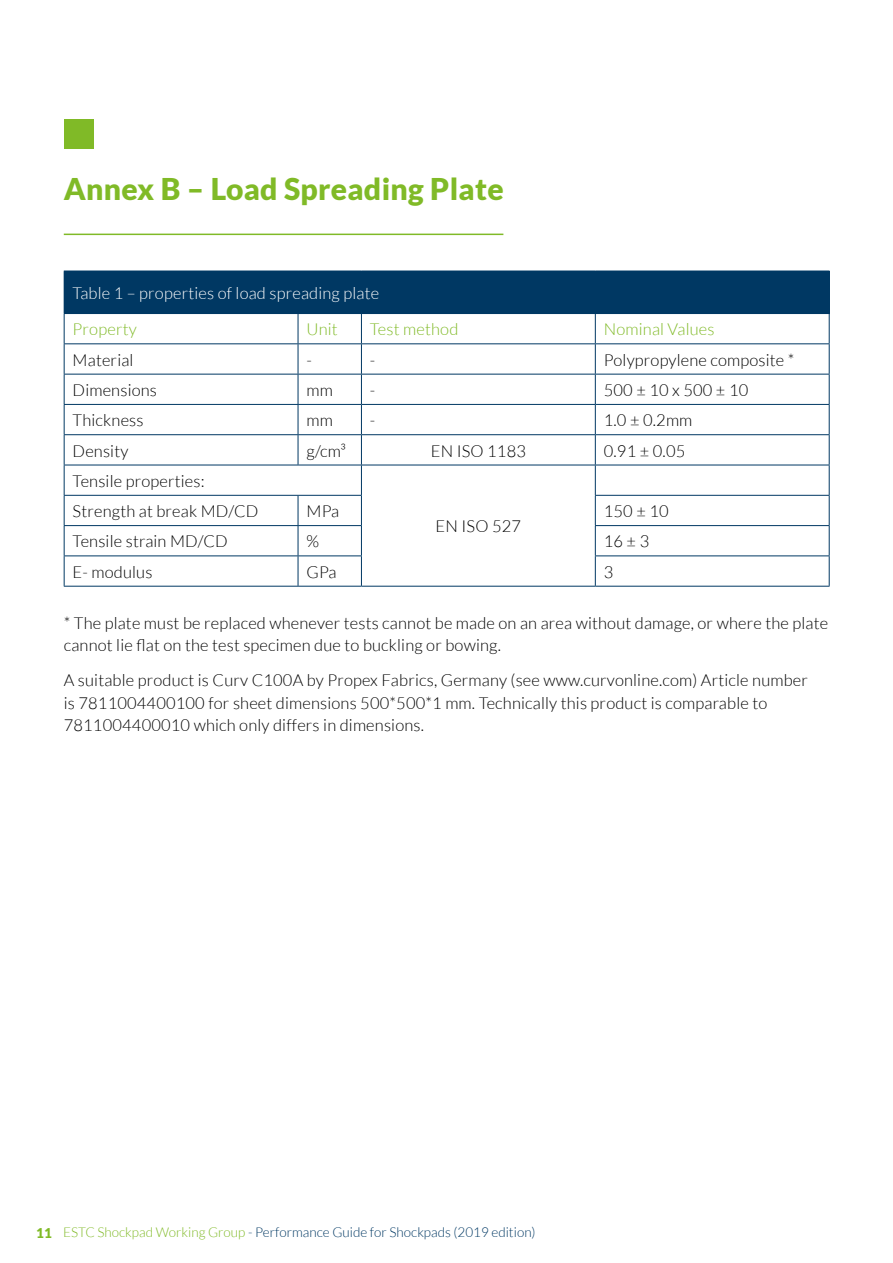
<style>
.page{position:relative;width:893px;height:1263px;background:#fff}
.page>*{position:absolute;margin:0;border:0;box-sizing:border-box;transform-origin:0 0}
.t1{font:900 30px "Lato";letter-spacing:.01em;color:#80ba27}
.t2{font:300 16.5px/22.5px "Lato";letter-spacing:.01em;color:#000}
.t3{font:300 16.5px "Lato";letter-spacing:.01em;color:#fff}
.t4{font:300 16.5px "Lato";letter-spacing:.01em;color:#80ba27}
.t5{font:300 13.5px "Lato";color:#003863}
.s1{font-weight:900;color:#80ba27}
.s2{color:#80ba27}
</style>
<div class="page">
<hr style="left:64px;top:234px;width:439px;height:1px;background:#80ba27">
<div style="left:64px;top:119px;width:30px;height:30px;background:#80ba27"></div>
<div style="left:64px;top:271px;width:765px;height:43px;background:#003863"></div>
<hr style="left:829px;top:271px;width:1px;height:42px;background:#003863">
<svg style="left:64px;top:314px;width:1px;height:29px"></svg>
<hr style="left:595px;top:313px;width:235px;height:1px;background:#003863">
<svg style="left:298px;top:314px;width:1px;height:29px"></svg>
<svg style="left:361px;top:314px;width:1px;height:29px"></svg>
<svg style="left:595px;top:314px;width:1px;height:29px"></svg>
<svg style="left:829px;top:314px;width:1px;height:29px"></svg>
<hr style="left:64px;top:344px;width:1px;height:30px;background:#003863">
<hr style="left:64px;top:374px;width:1px;height:30px;background:#003863">
<svg style="left:64px;top:405px;width:1px;height:29px"></svg>
<hr style="left:64px;top:343px;width:234px;height:1px;background:#003863">
<hr style="left:64px;top:374px;width:234px;height:1px;background:#003863">
<hr style="left:64px;top:404px;width:234px;height:1px;background:#003863">
<hr style="left:298px;top:344px;width:1px;height:30px;background:#003863">
<hr style="left:298px;top:374px;width:1px;height:30px;background:#003863">
<svg style="left:298px;top:405px;width:1px;height:29px"></svg>
<hr style="left:298px;top:343px;width:63px;height:1px;background:#003863">
<hr style="left:361px;top:343px;width:234px;height:1px;background:#003863">
<hr style="left:595px;top:343px;width:235px;height:1px;background:#003863">
<hr style="left:361px;top:344px;width:1px;height:30px;background:#003863">
<hr style="left:595px;top:344px;width:1px;height:30px;background:#003863">
<hr style="left:829px;top:344px;width:1px;height:30px;background:#003863">
<hr style="left:361px;top:374px;width:1px;height:30px;background:#003863">
<hr style="left:595px;top:374px;width:1px;height:30px;background:#003863">
<hr style="left:829px;top:374px;width:1px;height:30px;background:#003863">
<svg style="left:361px;top:405px;width:1px;height:29px"></svg>
<svg style="left:595px;top:405px;width:1px;height:29px"></svg>
<svg style="left:829px;top:405px;width:1px;height:29px"></svg>
<hr style="left:298px;top:374px;width:63px;height:1px;background:#003863">
<hr style="left:361px;top:374px;width:234px;height:1px;background:#003863">
<hr style="left:595px;top:374px;width:235px;height:1px;background:#003863">
<hr style="left:298px;top:404px;width:63px;height:1px;background:#003863">
<hr style="left:361px;top:404px;width:234px;height:1px;background:#003863">
<hr style="left:595px;top:404px;width:235px;height:1px;background:#003863">
<hr style="left:64px;top:435px;width:1px;height:30px;background:#003863">
<hr style="left:64px;top:434px;width:234px;height:1px;background:#003863">
<hr style="left:298px;top:435px;width:1px;height:30px;background:#003863">
<hr style="left:298px;top:434px;width:63px;height:1px;background:#003863">
<hr style="left:361px;top:435px;width:1px;height:30px;background:#003863">
<hr style="left:361px;top:434px;width:234px;height:1px;background:#003863">
<hr style="left:595px;top:435px;width:1px;height:30px;background:#003863">
<hr style="left:595px;top:434px;width:235px;height:1px;background:#003863">
<hr style="left:829px;top:435px;width:1px;height:30px;background:#003863">
<hr style="left:64px;top:465px;width:1px;height:30px;background:#003863">
<hr style="left:64px;top:465px;width:234px;height:1px;background:#003863">
<hr style="left:298px;top:465px;width:63px;height:1px;background:#003863">
<hr style="left:361px;top:465px;width:1px;height:30px;background:#003863">
<hr style="left:361px;top:465px;width:234px;height:1px;background:#003863">
<hr style="left:595px;top:465px;width:1px;height:30px;background:#003863">
<hr style="left:595px;top:465px;width:235px;height:1px;background:#003863">
<hr style="left:829px;top:465px;width:1px;height:30px;background:#003863">
<hr style="left:64px;top:495px;width:234px;height:1px;background:#003863">
<hr style="left:298px;top:495px;width:64px;height:1px;background:#003863">
<hr style="left:595px;top:495px;width:235px;height:1px;background:#003863">
<svg style="left:64px;top:496px;width:1px;height:59px"></svg>
<hr style="left:64px;top:556px;width:1px;height:30px;background:#003863">
<hr style="left:64px;top:525px;width:234px;height:1px;background:#003863">
<hr style="left:298px;top:525px;width:64px;height:1px;background:#003863">
<svg style="left:298px;top:496px;width:1px;height:59px"></svg>
<hr style="left:298px;top:556px;width:1px;height:30px;background:#003863">
<hr style="left:64px;top:555px;width:234px;height:1px;background:#003863">
<hr style="left:298px;top:555px;width:64px;height:1px;background:#003863">
<hr style="left:64px;top:586px;width:234px;height:1px;background:#003863">
<hr style="left:298px;top:586px;width:63px;height:1px;background:#003863">
<svg style="left:361px;top:496px;width:1px;height:59px"></svg>
<hr style="left:361px;top:556px;width:1px;height:30px;background:#003863">
<hr style="left:361px;top:586px;width:234px;height:1px;background:#003863">
<svg style="left:595px;top:496px;width:1px;height:59px"></svg>
<hr style="left:595px;top:556px;width:1px;height:30px;background:#003863">
<hr style="left:595px;top:525px;width:235px;height:1px;background:#003863">
<svg style="left:829px;top:496px;width:1px;height:59px"></svg>
<hr style="left:829px;top:556px;width:1px;height:30px;background:#003863">
<hr style="left:595px;top:555px;width:235px;height:1px;background:#003863">
<hr style="left:595px;top:586px;width:235px;height:1px;background:#003863">
<h1 class="t1" style="left:64px;top:171px;width:441px">Annex B – Load Spreading Plate</h1>
<p class="t3" style="left:73px;top:284px;width:308px">Table 1 – properties of load spreading plate</p>
<p class="t4" style="left:73px;top:321px;width:66px">Property</p>
<p class="t4" style="left:307px;top:321px;width:33px">Unit</p>
<p class="t4" style="left:370px;top:321px;width:90px">Test method</p>
<p class="t4" style="left:604px;top:321px;width:112px">Nominal Values</p>
<p class="t2" style="left:73px;top:348px;width:62px">Material</p>
<p class="t2" style="left:307px;top:348px;width:7px">-</p>
<p class="t2" style="left:370px;top:348px;width:7px">-</p>
<p class="t2" style="left:604px;top:348px;width:192px">Polypropylene composite *</p>
<p class="t2" style="left:73px;top:379px;width:86px">Dimensions</p>
<p class="t2" style="left:307px;top:379px;width:28px">mm</p>
<p class="t2" style="left:370px;top:379px;width:7px">-</p>
<p class="t2" style="left:604px;top:379px;width:146px">500 ± 10 x 500 ± 10</p>
<p class="t2" style="left:73px;top:409px;width:72px">Thickness</p>
<p class="t2" style="left:307px;top:409px;width:28px">mm</p>
<p class="t2" style="left:370px;top:409px;width:7px">-</p>
<p class="t2" style="left:604px;top:409px;width:90px">1.0 ± 0.2mm</p>
<p class="t2" style="left:73px;top:439px;width:57px">Density</p>
<p class="t2" style="left:307px;top:439px;width:41px">g/cm³</p>
<p class="t2" style="left:431px;top:439px;width:97px">EN ISO 1183</p>
<p class="t2" style="left:604px;top:439px;width:83px">0.91 ± 0.05</p>
<p class="t2" style="left:73px;top:470px;width:134px">Tensile properties:</p>
<p class="t2" style="left:436px;top:515px;width:87px">EN ISO 527</p>
<p class="t2" style="left:73px;top:500px;width:187px">Strength at break MD/CD</p>
<p class="t2" style="left:307px;top:500px;width:34px">MPa</p>
<p class="t2" style="left:604px;top:500px;width:66px">150 ± 10</p>
<p class="t2" style="left:73px;top:530px;width:156px">Tensile strain MD/CD</p>
<p class="t2" style="left:307px;top:530px;width:14px">%</p>
<p class="t2" style="left:604px;top:530px;width:47px">16 ± 3</p>
<p class="t2" style="left:73px;top:561px;width:81px">E- modulus</p>
<p class="t2" style="left:307px;top:561px;width:32px">GPa</p>
<p class="t2" style="left:604px;top:561px;width:11px">3</p>
<p class="t2" style="left:64px;top:611px;width:766px">* The plate must be replaced whenever tests cannot be made on an area without damage, or where the plate cannot lie flat on the test specimen due to buckling or bowing.</p>
<p class="t2" style="left:64px;top:669px;width:746px">A suitable product is Curv C100A by Propex Fabrics, Germany (see www.curvonline.com) Article number is 7811004400100 for sheet dimensions 500*500*1 mm. Technically this product is comparable to<br>7811004400010 which only differs in dimensions.</p>
<p class="t5" style="left:36px;top:1224px;width:501px"><span class="s1">11</span> <span class="s2">ESTC Shockpad Working Group</span> - Performance Guide for Shockpads (2019 edition)</p>
</div>
